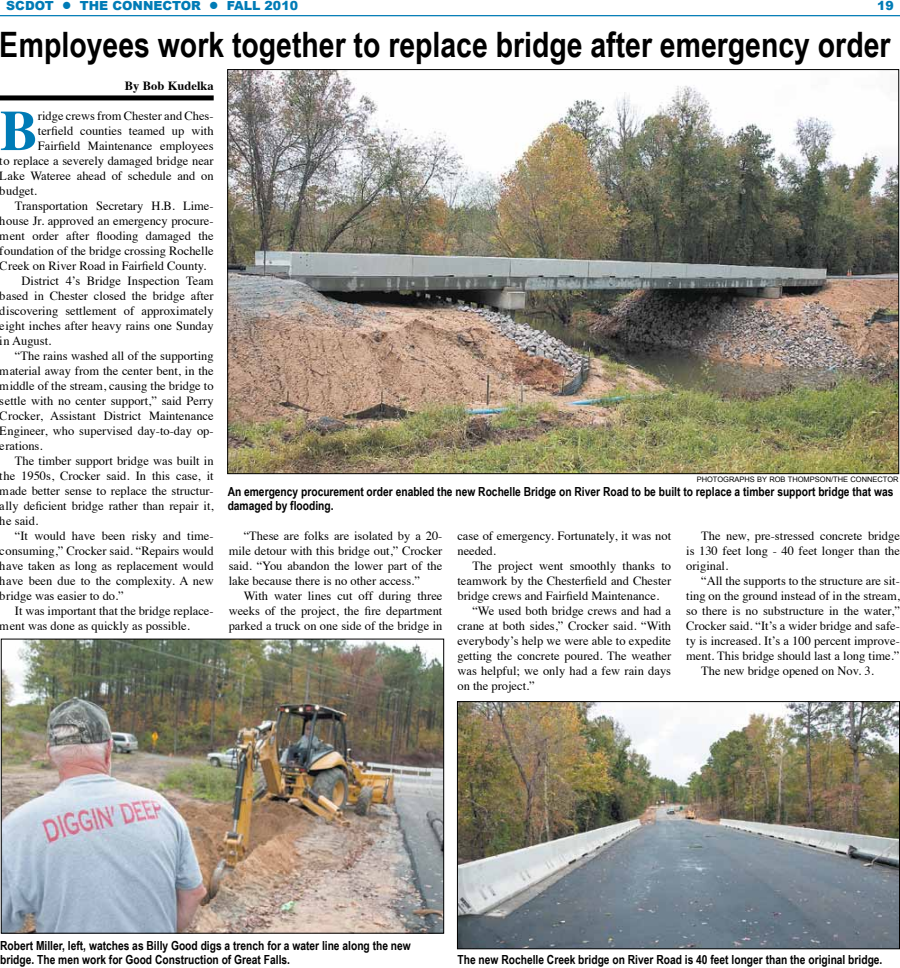
<style>
.page{position:relative;width:900px;height:968px;background:#fff}
.page>*{position:absolute;margin:0;border:0;box-sizing:border-box;transform-origin:0 0}
.t1{font:700 56.88px "Times";color:#007bb6}
.Headline{font:700 35px "Arial Narrow";color:#000}
.t2{font:12.5px/15px "Times";color:#000;text-align:justify}
.t3{font:700 12.5px/13.8px "Arial Narrow";color:#000}
.t4{font:900 12.5px "Arial";color:#007bb6}
.Connector_Body_Copy{font:700 12.5px "Times";color:#000}
.Connector_Body_Copy-2{font:7.5px "Arial";color:#000}
</style>
<div class="page">
<hr style="left:0;top:15px;width:900px;height:1px;background:#007bb6">
<div style="left:0;top:95px;width:214px;height:5px;background:#000"></div>
<img style="left:3px;top:640px;width:439px;height:291px">
<div style="left:1px;top:638px;width:443px;height:295px;border:1px solid #000"></div>
<img style="left:459px;top:703px;width:439px;height:244px">
<div style="left:457px;top:701px;width:443px;height:248px;border:1px solid #000"></div>
<img style="left:229px;top:71px;width:668px;height:401px">
<p class="t4" style="left:6px;top:-2px;width:293px">SCDOT ● THE CONNECTOR ● FALL 2010</p>
<p class="t4" style="left:877px;top:-2px;width:18px">19</p>
<p class="Headline" style="left:0;top:25px;width:892px">Employees work together to replace bridge after emergency order</p>
<p class="Connector_Body_Copy" style="left:125px;top:74px;width:90px">By Bob Kudelka</p>
<p class="t1" style="left:0;top:76px;width:39px">B</p>
<p class="t2" style="left:38px;top:107px;width:177px">ridge crews from Chester and Ches-</p>
<p class="t2" style="left:38px;top:122px;width:177px">terfield counties teamed up with</p>
<p class="t2" style="left:38px;top:137px;width:177px">Fairfield Maintenance employees</p>
<p class="t2" style="left:0;top:152px;width:215px">to replace a severely damaged bridge near</p>
<p class="t2" style="left:0;top:167px;width:215px">Lake Wateree ahead of schedule and on</p>
<p class="t2" style="left:0;top:182px;width:39px">budget.</p>
<p class="t2" style="left:0;top:197px;width:215px;text-indent:15px">Transportation Secretary H.B. Lime&shy;house Jr. approved an emergency procure&shy;ment order after flooding damaged the foundation of the bridge crossing Rochelle Creek on River Road in Fairfield County.</p>
<p class="t2" style="left:0;top:272px;width:215px;text-indent:22px">District 4’s Bridge Inspection Team based in Chester closed the bridge after discovering settlement of approximately eight inches after heavy rains one Sunday in August.</p>
<p class="t2" style="left:0;top:347px;width:215px;text-indent:15px">“The rains washed all of the supporting material away from the center bent, in the middle of the stream, causing the bridge to settle with no center support,” said Perry Crocker, Assistant District Maintenance Engineer, who supervised day-to-day op&shy;erations.</p>
<p class="t2" style="left:0;top:452px;width:215px;text-indent:15px">The timber support bridge was built in the 1950s, Crocker said. In this case, it made better sense to replace the structur&shy;ally deficient bridge rather than repair it, he said.</p>
<p class="t2" style="left:0;top:527px;width:215px;text-indent:15px">“It would have been risky and time&shy;consuming,” Crocker said. “Repairs would have taken as long as replacement would have been due to the complexity. A new bridge was easier to do.”</p>
<p class="t2" style="left:0;top:602px;width:215px;text-indent:15px">It was important that the bridge replace&shy;ment was done as quickly as possible.</p>
<p class="Connector_Body_Copy-2" style="left:697px;top:475px;width:203px">PHOTOGRAPHS BY ROB THOMPSON/THE CONNECTOR</p>
<p class="t3" style="left:228px;top:484px;width:667px">An emergency procurement order enabled the new Rochelle Bridge on River Road to be built to replace a timber support bridge that was damaged by flooding.</p>
<p class="t2" style="left:229px;top:527px;width:215px;text-indent:15px">“These are folks are isolated by a 20- mile detour with this bridge out,” Crocker said. “You abandon the lower part of the lake because there is no other access.”</p>
<p class="t2" style="left:229px;top:587px;width:215px;text-indent:15px">With water lines cut off during three weeks of the project, the fire department parked a truck on one side of the bridge in</p>
<p class="t2" style="left:457px;top:527px;width:215px">case of emergency. Fortunately, it was not needed.</p>
<p class="t2" style="left:457px;top:557px;width:215px;text-indent:15px">The project went smoothly thanks to teamwork by the Chesterfield and Chester bridge crews and Fairfield Maintenance.</p>
<p class="t2" style="left:457px;top:602px;width:215px;text-indent:15px">“We used both bridge crews and had a crane at both sides,” Crocker said. “With everybody’s help we were able to expedite getting the concrete poured. The weather was helpful; we only had a few rain days on the project.”</p>
<p class="t2" style="left:686px;top:527px;width:215px;text-indent:15px">The new, pre-stressed concrete bridge is 130 feet long - 40 feet longer than the original.</p>
<p class="t2" style="left:686px;top:572px;width:215px;text-indent:15px">“All the supports to the structure are sit&shy;ting on the ground instead of in the stream, so there is no substructure in the water,” Crocker said. “It’s a wider bridge and safe&shy;ty is increased. It’s a 100 percent improve&shy;ment. This bridge should last a long time.”</p>
<p class="t2" style="left:701px;top:662px;width:174px">The new bridge opened on Nov. 3.</p>
<p class="t3" style="left:0;top:938px;width:412px">Robert Miller, left, watches as Billy Good digs a trench for a water line along the new bridge. The men work for Good Construction of Great Falls.</p>
<p class="t3" style="left:458px;top:952px;width:426px">The new Rochelle Creek bridge on River Road is 40 feet longer than the original bridge.</p>
</div>
